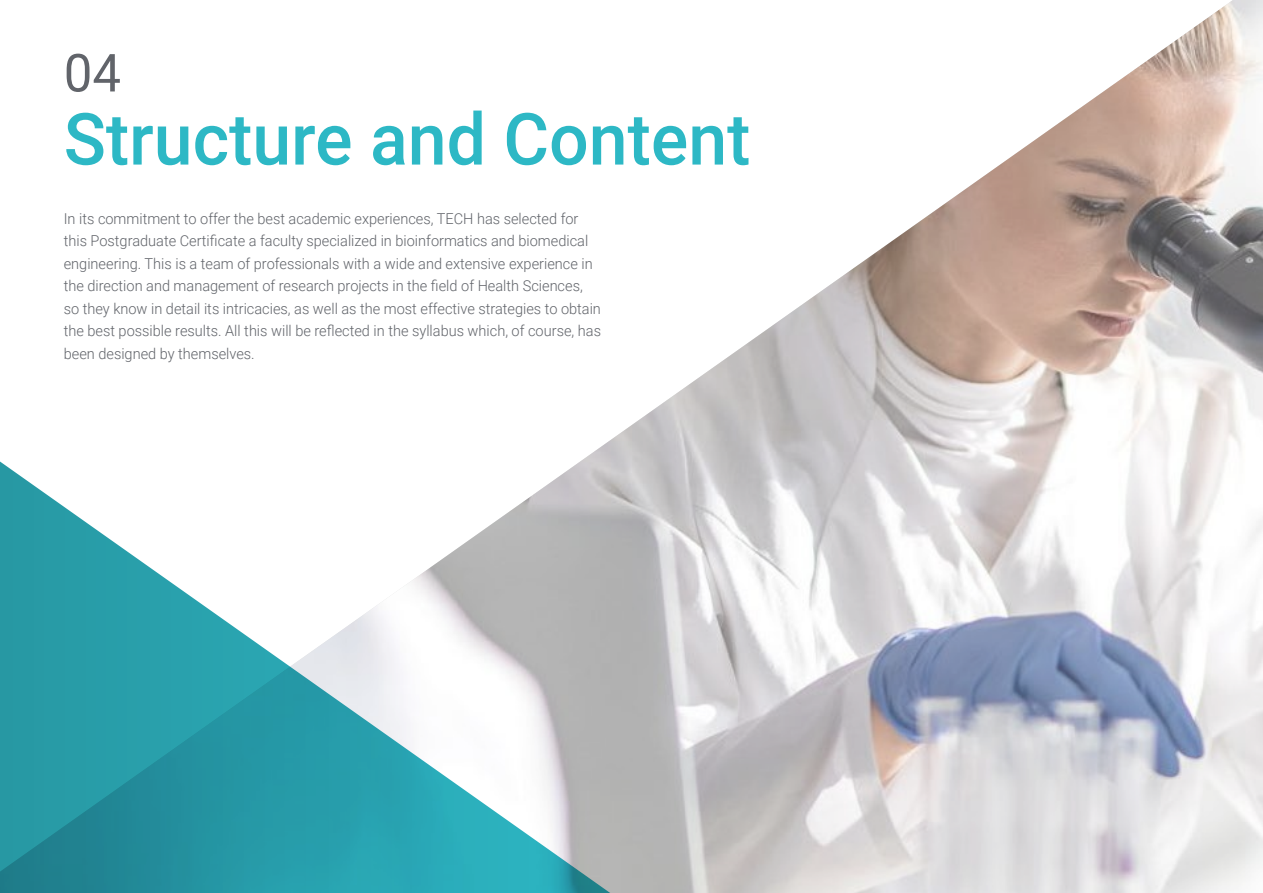
<style>
.page{position:relative;width:1263px;height:893px;background:#fff}
.page>*{position:absolute;margin:0;border:0;box-sizing:border-box;transform-origin:0 0}
.t1{font:500 72px "Roboto";color:#2db8c5}
.t2{font:52.5px "Roboto";color:#61646a}
.t3{font:300 15px/22.5px "Roboto";color:#61646a}
</style>
<div class="page">
<img style="left:602px;top:0;width:661px;height:893px">
<svg style="left:0;top:446px;width:640px;height:447px"></svg>
<h2 class="t2" style="left:64px;top:36px;width:59px">04</h2>
<h1 class="t1" style="left:64px;top:89px;width:688px">Structure and Content</h1>
<p class="t3" style="left:64px;top:207px;width:539px">In its commitment to offer the best academic experiences, TECH has selected for this Postgraduate Certificate a faculty specialized in bioinformatics and biomedical engineering. This is a team of professionals with a wide and extensive experience in the direction and management of research projects in the field of Health Sciences, so they know in detail its intricacies, as well as the most effective strategies to obtain the best possible results. All this will be reflected in the syllabus which, of course, has been designed by themselves.</p>
</div>
